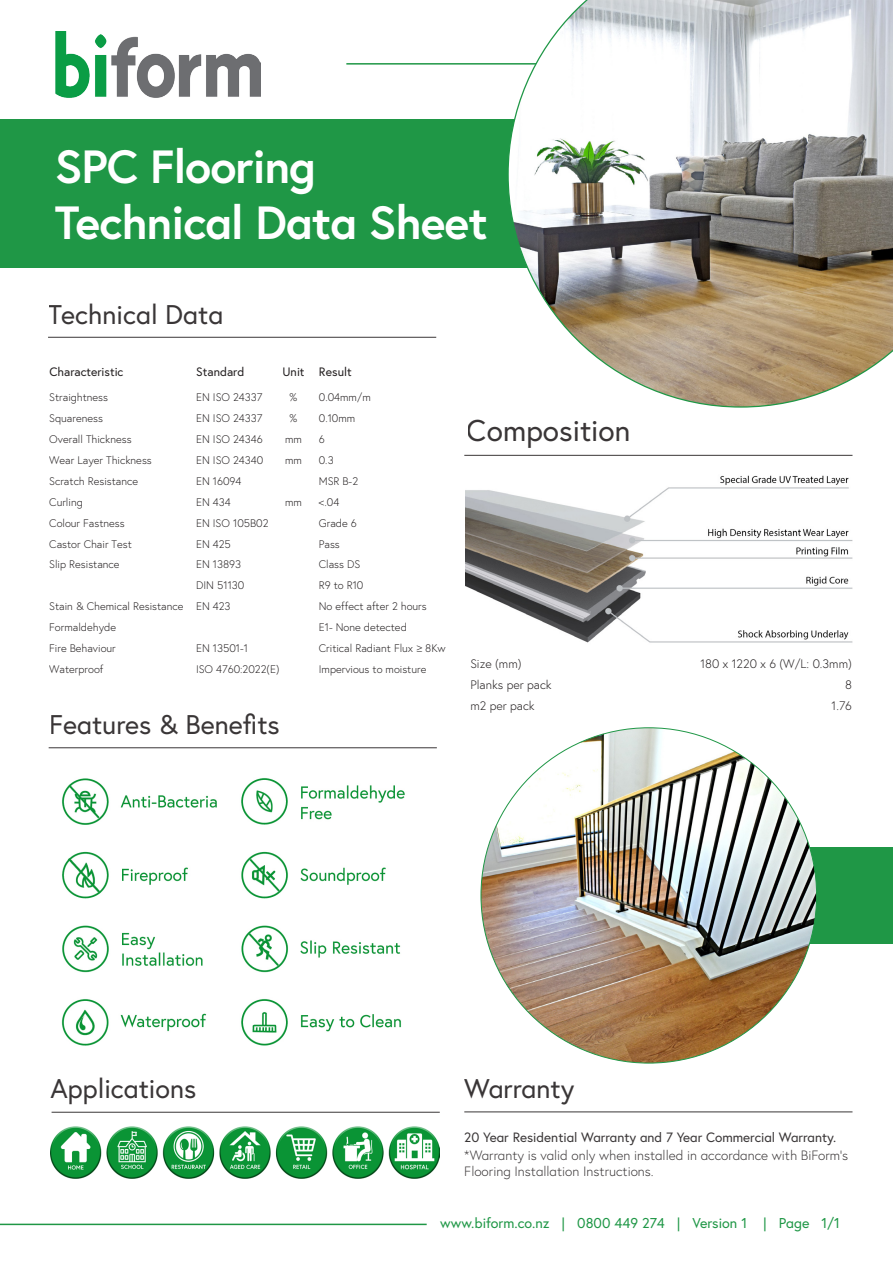
<style>
.page{position:relative;width:893px;height:1263px;background:#fff}
.page>*{position:absolute;margin:0;border:0;box-sizing:border-box;transform-origin:0 0}
.t1{font:700 46.5px "Europa";letter-spacing:-.02em;color:#fff}
.t2{font:30px "Europa";color:#231f20}
.t3{font:27px "Europa";color:#231f20}
.t4{font:14.25px "Europa";color:#1f9746}
.t5{font:300 13.5px/16.2px "Europa";color:#231f20}
.t6{font:13.5px "Europa";color:#231f20}
.t7{font:300 12.3px "Europa";color:#231f20}
.t8{font:12.15px "Europa";color:#231f20}
.t9{font:300 10.95px "Europa";color:#231f20}
</style>
<div class="page">
<hr style="left:346px;top:63px;width:547px;height:2px;background:#1f9746">
<div style="left:0;top:120px;width:615px;height:148px;background:#1f9746"></div>
<img style="left:55px;top:31px;width:205px;height:67px">
<svg style="left:507px;top:0;width:386px;height:408px"></svg>
<img style="left:50px;top:1126px;width:390px;height:52px">
<img style="left:466px;top:475px;width:386px;height:168px">
<img style="left:61px;top:778px;width:344px;height:268px">
<hr style="left:464px;top:1111px;width:388px;height:1px;background:#231f20">
<hr style="left:464px;top:455px;width:388px;height:1px;background:#231f20">
<hr style="left:48px;top:337px;width:388px;height:1px;background:#231f20">
<hr style="left:49px;top:747px;width:388px;height:1px;background:#231f20">
<hr style="left:52px;top:1112px;width:388px;height:1px;background:#231f20">
<div style="left:608px;top:847px;width:285px;height:97px;background:#1f9746"></div>
<img style="left:481px;top:728px;width:336px;height:335px;border-radius:168px">
<hr style="left:0;top:1223px;width:427px;height:2px;background:#1f9746">
<p class="t1" style="left:55px;top:135px;width:263px">SPC Flooring</p>
<p class="t1" style="left:55px;top:191px;width:435px">Technical Data Sheet</p>
<h3 class="t3" style="left:49px;top:297px;width:176px">Technical Data</h3>
<p class="t8" style="left:49px;top:364px;width:76px">Characteristic</p>
<p class="t8" style="left:196px;top:364px;width:50px">Standard</p>
<p class="t8" style="left:282px;top:364px;width:71px">Unit Result</p>
<p class="t9" style="left:49px;top:390px;width:60px">Straightness</p>
<p class="t9" style="left:196px;top:390px;width:68px">EN ISO 24337</p>
<p class="t9" style="left:290px;top:390px;width:9px">%</p>
<p class="t9" style="left:319px;top:390px;width:54px">0.04mm/m</p>
<p class="t9" style="left:49px;top:411px;width:55px">Squareness</p>
<p class="t9" style="left:196px;top:411px;width:68px">EN ISO 24337</p>
<p class="t9" style="left:290px;top:411px;width:9px">%</p>
<p class="t9" style="left:319px;top:411px;width:38px">0.10mm</p>
<p class="t9" style="left:49px;top:432px;width:84px">Overall Thickness</p>
<p class="t9" style="left:196px;top:432px;width:68px">EN ISO 24346</p>
<p class="t9" style="left:285px;top:432px;width:18px">mm</p>
<p class="t9" style="left:319px;top:432px;width:8px">6</p>
<p class="t9" style="left:49px;top:453px;width:104px">Wear Layer Thickness</p>
<p class="t9" style="left:196px;top:453px;width:69px">EN ISO 24340</p>
<p class="t9" style="left:285px;top:453px;width:18px">mm</p>
<p class="t9" style="left:319px;top:453px;width:16px">0.3</p>
<p class="t9" style="left:49px;top:474px;width:90px">Scratch Resistance</p>
<p class="t9" style="left:196px;top:474px;width:47px">EN 16094</p>
<p class="t9" style="left:319px;top:474px;width:41px">MSR B-2</p>
<p class="t9" style="left:49px;top:495px;width:35px">Curling</p>
<p class="t9" style="left:196px;top:495px;width:36px">EN 434</p>
<p class="t9" style="left:285px;top:495px;width:18px">mm</p>
<p class="t9" style="left:319px;top:495px;width:22px">&lt;.04</p>
<p class="t9" style="left:49px;top:516px;width:77px">Colour Fastness</p>
<p class="t9" style="left:196px;top:516px;width:74px">EN ISO 105B02</p>
<p class="t9" style="left:319px;top:516px;width:40px">Grade 6</p>
<p class="t9" style="left:49px;top:537px;width:84px">Castor Chair Test</p>
<p class="t9" style="left:196px;top:537px;width:36px">EN 425</p>
<p class="t9" style="left:319px;top:537px;width:23px">Pass</p>
<p class="t9" style="left:49px;top:558px;width:72px">Slip Resistance</p>
<p class="t9" style="left:196px;top:558px;width:47px">EN 13893</p>
<p class="t9" style="left:319px;top:558px;width:43px">Class DS</p>
<p class="t9" style="left:196px;top:579px;width:50px">DIN 51130</p>
<p class="t9" style="left:319px;top:579px;width:46px">R9 to R10</p>
<p class="t9" style="left:49px;top:600px;width:183px">Stain &amp; Chemical Resistance EN 423</p>
<p class="t9" style="left:319px;top:600px;width:109px">No effect after 2 hours</p>
<p class="t9" style="left:49px;top:621px;width:68px">Formaldehyde</p>
<p class="t9" style="left:319px;top:621px;width:90px">E1- None detected</p>
<p class="t9" style="left:49px;top:641px;width:68px">Fire Behaviour</p>
<p class="t9" style="left:196px;top:641px;width:54px">EN 13501-1</p>
<p class="t9" style="left:319px;top:641px;width:128px">Critical Radiant Flux ≥ 8Kw</p>
<p class="t9" style="left:49px;top:662px;width:56px">Waterproof</p>
<p class="t9" style="left:196px;top:662px;width:85px">ISO 4760:2022(E)</p>
<p class="t9" style="left:319px;top:662px;width:109px">Impervious to moisture</p>
<h3 class="t3" style="left:50px;top:707px;width:232px">Features &amp; Benefits</h3>
<h2 class="t2" style="left:467px;top:411px;width:165px">Composition</h2>
<p class="t7" style="left:470px;top:656px;width:53px">Size (mm)</p>
<p class="t7" style="left:700px;top:656px;width:153px">180 x 1220 x 6 (W/L: 0.3mm)</p>
<p class="t7" style="left:470px;top:677px;width:83px">Planks per pack</p>
<p class="t7" style="left:845px;top:677px;width:8px">8</p>
<p class="t7" style="left:470px;top:698px;width:66px">m2 per pack</p>
<p class="t7" style="left:832px;top:698px;width:22px">1.76</p>
<h3 class="t3" style="left:50px;top:1071px;width:147px">Applications</h3>
<h3 class="t3" style="left:464px;top:1071px;width:111px">Warranty</h3>
<p class="t6" style="left:464px;top:1129px;width:373px">20 Year Residential Warranty and 7 Year Commercial Warranty.</p>
<p class="t5" style="left:464px;top:1147px;width:385px">*Warranty is valid only when installed in accordance with BiForm’s<br>Flooring Installation Instructions.</p>
<p class="t4" style="left:440px;top:1214px;width:401px">www.biform.co.nz | 0800 449 274 | Version 1 | Page 1/1</p>
</div>
